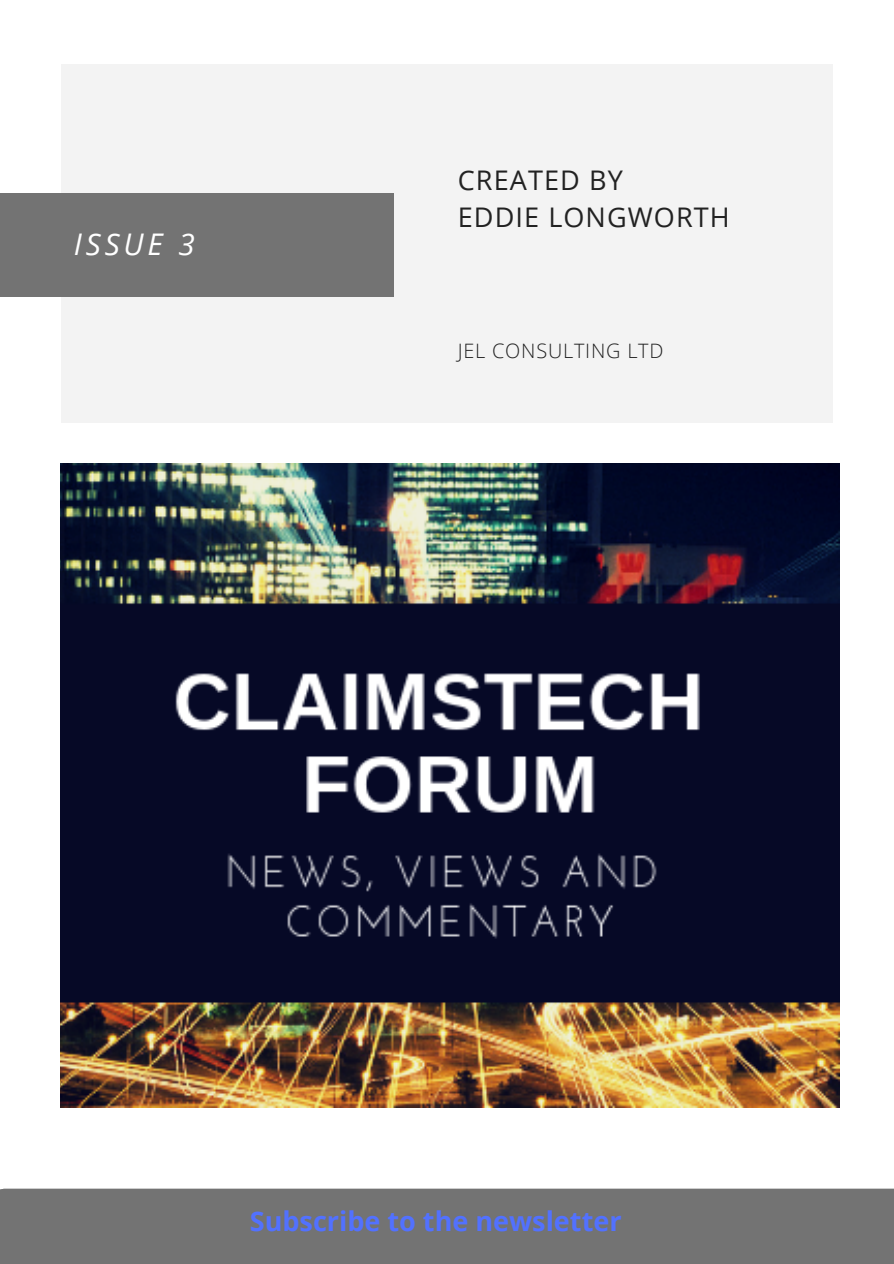
<style>
.page{position:relative;width:894px;height:1264px;background:#fff}
.page>*{position:absolute;margin:0;border:0;box-sizing:border-box;transform-origin:0 0}
.t1{font:italic 29.85px "Open Sans";letter-spacing:.13em;color:#fff}
.t2{font:700 27px "Open Sans";color:#5271ff}
.t3{font:27px/37.2px "Open Sans";letter-spacing:.04em;color:#222}
.t4{font:300 19.8px "Open Sans";letter-spacing:.04em;color:#222}
</style>
<div class="page">
<div style="left:61px;top:64px;width:771px;height:358px;background:#f3f3f3"></div>
<img style="left:61px;top:463px;width:778px;height:644px">
<div style="left:0;top:194px;width:394px;height:102px;background:#737373"></div>
<div style="left:0;top:1188px;width:893px;height:75px;background:#737373"></div>
<p class="t1" style="left:74px;top:223px;width:122px">ISSUE 3</p>
<p class="t3" style="left:457px;top:161px;width:273px">CREATED BY<br>EDDIE LONGWORTH</p>
<p class="t4" style="left:457px;top:336px;width:207px">JEL CONSULTING LTD</p>
<p class="t2" style="left:250px;top:1201px;width:373px">Subscribe to the newsletter</p>
</div>
